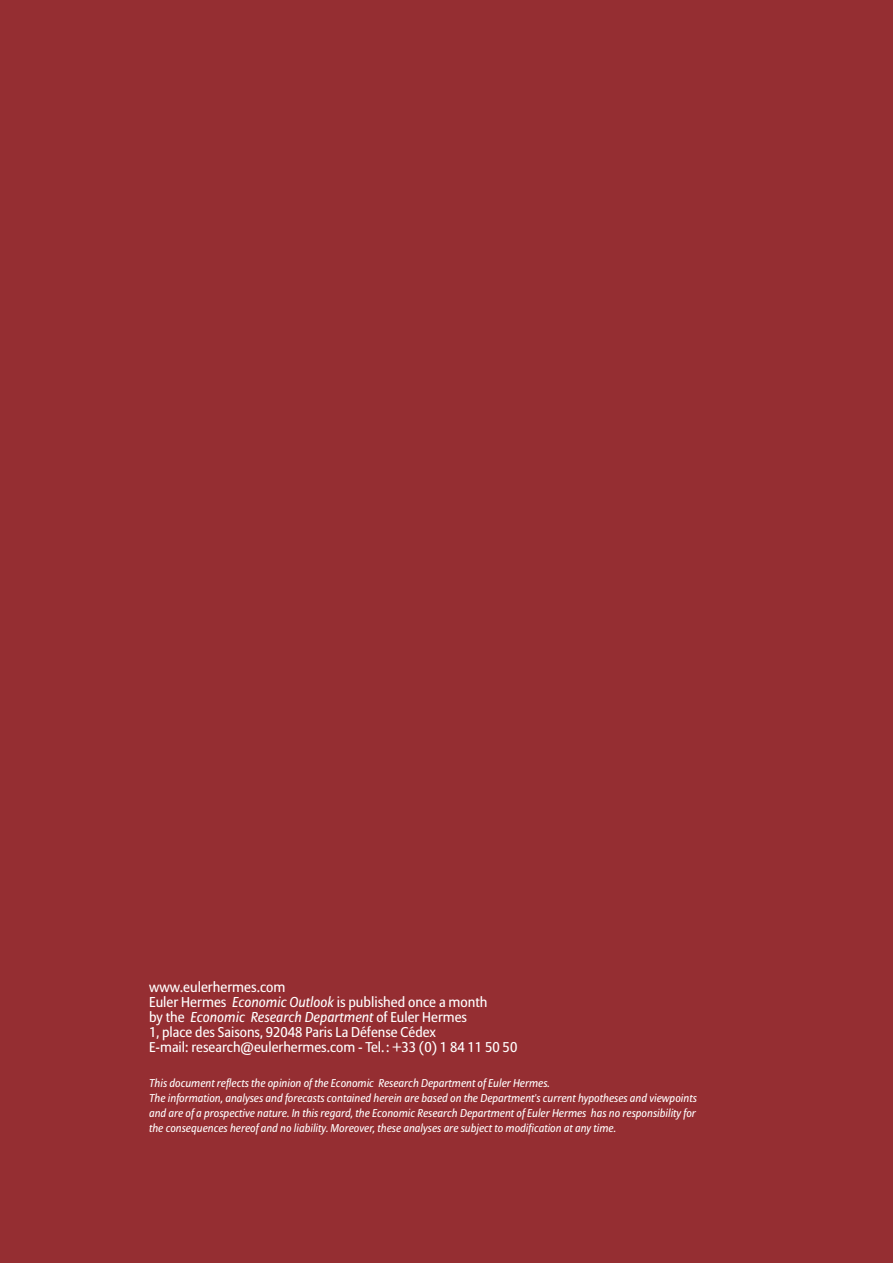
<style>
.page{position:relative;width:893px;height:1263px;background:#952e32}
.page>*{position:absolute;margin:0;border:0;box-sizing:border-box;transform-origin:0 0}
.t1{font:14.25px/15px "Allianz Sans";color:#fff}
.t2{font:14.1px/15px "Allianz Sans";color:#fff}
.t3{font:italic 11.25px/15px "Allianz Sans";color:#fff}
.s1{font-size:14.1px}
.s2{font-style:italic}
</style>
<div class="page">
<p class="t1" style="left:149px;top:981px;width:340px"><span class="s1">w</span>ww.eulerhermes.com<br>Euler Hermes <span class="s2">Economic Outlook</span> is published once a month by the <span class="s2">Economic Research Department</span> <span class="s1">of Euler Hermes</span></p>
<p class="t2" style="left:149px;top:1026px;width:370px">1, place des Saisons, 92048 Paris La Défense Cédex<br>E-mail: research@eulerhermes.com - Tel. : +33 (0) 1 84 11 50 50</p>
<p class="t3" style="left:149px;top:1076px;width:549px">This document reflects the opinion of the Economic Research Department of Euler Hermes.<br>The information, analyses and forecasts contained herein are based on the Department's current hypotheses and viewpoints and are of a prospective nature. In this regard, the Economic Research Department of Euler Hermes has no responsibility for the consequences hereof and no liability. Moreover, these analyses are subject to modification at any time.</p>
<p class="t1" style="left:229px;top:996px;width:257px"><span class="s2">Economic Outlook</span> is published once a month</p>
<p class="t2" style="left:408px;top:1026px;width:8px">e</p>
</div>
